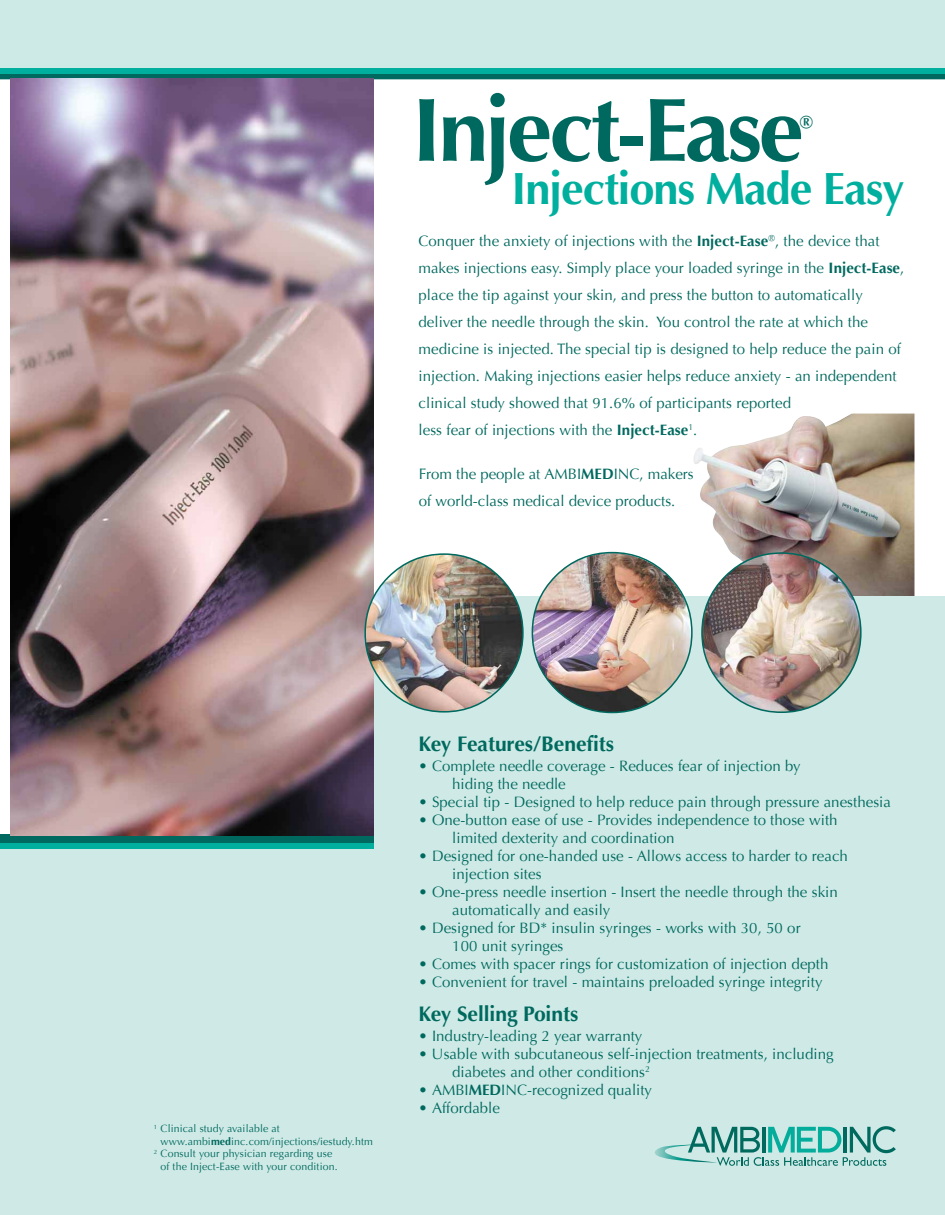
<style>
.page{position:relative;width:945px;height:1215px;background:#fff}
.page>*{position:absolute;margin:0;border:0;box-sizing:border-box;transform-origin:0 0}
.t1{font:700 90px "Optima";letter-spacing:-.035em;color:#00695f}
.t2{font:700 45px "Optima";letter-spacing:-.025em;color:#00af9e}
.t3{font:700 21px "Optima";letter-spacing:-.005em;color:#00695f}
.t4{font:700 17.55px "Optima";color:#00695f}
.t5{font:15px/27px "Optima";letter-spacing:.005em;color:#00695f}
.t6{font:10.5px "Optima";letter-spacing:.01em;color:#00695f}
.s1{font-weight:700}
</style>
<div class="page">
<div style="left:0;top:847px;width:450px;height:368px;background:#cfeae6"></div>
<img style="left:693px;top:414px;width:221px;height:182px">
<div style="left:365px;top:596px;width:580px;height:619px;background:#cfeae6"></div>
<img style="left:531px;top:551px;width:162px;height:163px">
<img style="left:700px;top:552px;width:162px;height:161px">
<div style="left:0;top:834px;width:373px;height:10px;background:#00695f"></div>
<div style="left:0;top:0;width:945px;height:79px;background:#ceeae7"></div>
<div style="left:0;top:843px;width:373px;height:6px;background:#00af9e"></div>
<img style="left:11px;top:79px;width:362px;height:756px">
<img style="left:364px;top:553px;width:160px;height:160px">
<div style="left:0;top:68px;width:945px;height:6px;background:#00af9e"></div>
<svg style="left:654px;top:1126px;width:242px;height:40px"></svg>
<h1 class="t1" style="left:412px;top:79px;width:393px">Inject-Ease</h1>
<p class="t4" style="left:800px;top:112px;width:15px">®</p>
<h2 class="t2" style="left:512px;top:164px;width:395px">Injections Made Easy</h2>
<p class="t5" style="left:418px;top:227px;width:487px">Conquer the anxiety of injections with the <span class="s1">Inject-Ease</span><sup>®</sup>, the device that makes injections easy. Simply place your loaded syringe in the <span class="s1">Inject-Ease</span>, place the tip against your skin, and press the button to automatically deliver the needle through the skin. You control the rate at which the medicine is injected. The special tip is designed to help reduce the pain of injection. Making injections easier helps reduce anxiety - an independent clinical study showed that 91.6% of participants reported<br>less fear of injections with the <span class="s1">Inject-Ease</span><sup>1</sup>.</p>
<p class="t5" style="left:419px;top:461px;width:277px">From the people at AMBI<span class="s1">MED</span>INC, makers of world-class medical device products.</p>
<p class="t6" style="left:154px;top:1123px;width:128px"><sup>1</sup> Clinical study available at</p>
<p class="t6" style="left:161px;top:1135px;width:214px">www.ambi<span class="s1">med</span>inc.com/injections/iestudy.htm</p>
<p class="t6" style="left:154px;top:1148px;width:180px"><sup>2</sup> Consult your physician regarding use</p>
<p class="t6" style="left:161px;top:1160px;width:179px">of the Inject-Ease with your condition.</p>
<h3 class="t3" style="left:418px;top:732px;width:197px">Key Features/Benefits</h3>
<p class="t5" style="left:452px;top:757px;width:350px;line-height:18px;text-indent:-34px">• Complete needle coverage - Reduces fear of injection by hiding the needle</p>
<p class="t5" style="left:419px;top:789px;width:474px">• Special tip - Designed to help reduce pain through pressure anesthesia</p>
<p class="t5" style="left:452px;top:811px;width:387px;line-height:18px;text-indent:-34px">• One-button ease of use - Provides independence to those with limited dexterity and coordination</p>
<p class="t5" style="left:452px;top:847px;width:397px;line-height:18px;text-indent:-34px">• Designed for one-handed use - Allows access to harder to reach injection sites</p>
<p class="t5" style="left:452px;top:883px;width:387px;line-height:18px;text-indent:-34px">• One-press needle insertion - Insert the needle through the skin automatically and easily</p>
<p class="t5" style="left:452px;top:919px;width:350px;line-height:18px;text-indent:-34px">• Designed for BD* insulin syringes - works with 30, 50 or<br>100 unit syringes</p>
<p class="t5" style="left:419px;top:951px;width:411px">• Comes with spacer rings for customization of injection depth</p>
<p class="t5" style="left:419px;top:969px;width:405px">• Convenient for travel - maintains preloaded syringe integrity</p>
<h3 class="t3" style="left:418px;top:1002px;width:161px">Key Selling Points</h3>
<p class="t5" style="left:418px;top:1023px;width:225px">• Industry-leading 2 year warranty</p>
<p class="t5" style="left:452px;top:1045px;width:383px;line-height:18px;text-indent:-34px">• Usable with subcutaneous self-injection treatments, including diabetes and other conditions<sup>2</sup></p>
<p class="t5" style="left:418px;top:1077px;width:235px">• AMBI<span class="s1">MED</span>INC-recognized quality</p>
<p class="t5" style="left:418px;top:1095px;width:83px">• Affordable</p>
</div>
